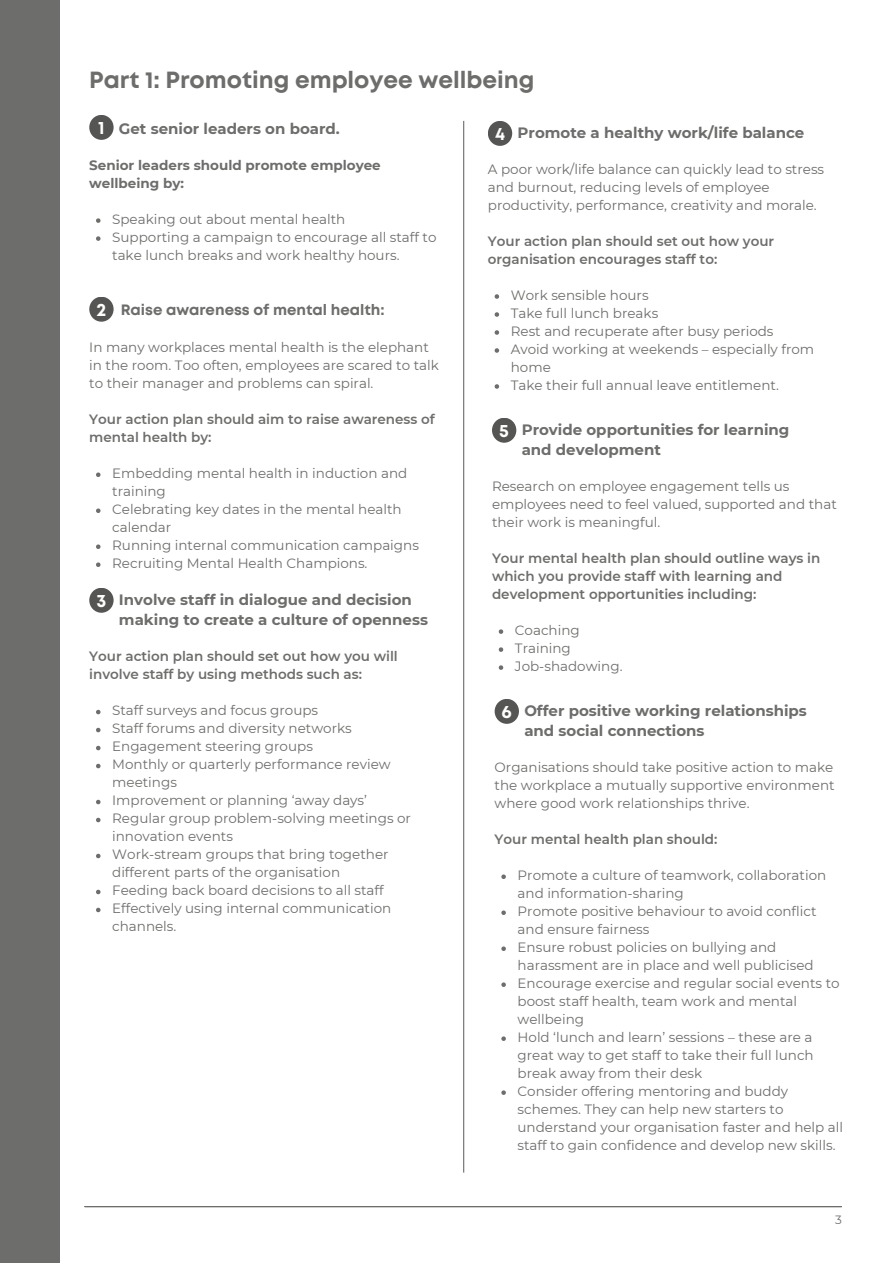
<style>
.page{position:relative;width:893px;height:1264px;background:#fff}
.page>*{position:absolute;margin:0;border:0;box-sizing:border-box;transform-origin:0 0}
.t1{font:700 23.4px "Mont";color:#6d6d6b}
.t2{font:700 18px "Mont";color:#fff}
.t3{font:700 15px "Montserrat";color:#6d6d6b}
.t4{font:700 15px "Mont";color:#6d6d6b}
.t5{font:13.5px/18px "Montserrat";color:#6d6d6b}
.t6{font:600 13.5px/18px "Montserrat";color:#6d6d6b}
.t7{font:700 13.5px/18px "Montserrat";color:#6d6d6b}
.t8{font:12px "Montserrat";color:#6d6d6b}
</style>
<div class="page">
<div style="left:0;top:0;width:59px;height:1262px;background:#6d6d6b"></div>
<hr style="left:85px;top:1205px;width:756px;height:2px;background:#6d6d6b">
<hr style="left:463px;top:121px;width:1px;height:1051px;background:#6d6d6b">
<svg style="left:96px;top:218px;width:4px;height:5px"></svg>
<svg style="left:96px;top:236px;width:4px;height:5px"></svg>
<svg style="left:96px;top:472px;width:4px;height:5px"></svg>
<svg style="left:96px;top:508px;width:4px;height:5px"></svg>
<svg style="left:96px;top:544px;width:4px;height:5px"></svg>
<svg style="left:96px;top:562px;width:4px;height:5px"></svg>
<svg style="left:96px;top:709px;width:4px;height:5px"></svg>
<svg style="left:96px;top:727px;width:4px;height:5px"></svg>
<svg style="left:96px;top:745px;width:4px;height:5px"></svg>
<svg style="left:96px;top:763px;width:4px;height:5px"></svg>
<svg style="left:96px;top:799px;width:4px;height:5px"></svg>
<svg style="left:96px;top:817px;width:4px;height:5px"></svg>
<svg style="left:96px;top:853px;width:4px;height:5px"></svg>
<svg style="left:96px;top:889px;width:4px;height:5px"></svg>
<svg style="left:96px;top:907px;width:4px;height:5px"></svg>
<div style="left:89px;top:115px;width:25px;height:25px;background:#555553;border-radius:50%"></div>
<div style="left:89px;top:297px;width:25px;height:25px;background:#555553;border-radius:50%"></div>
<div style="left:89px;top:587px;width:25px;height:25px;background:#555553;border-radius:50%"></div>
<svg style="left:494px;top:294px;width:5px;height:5px"></svg>
<svg style="left:494px;top:312px;width:5px;height:5px"></svg>
<svg style="left:494px;top:330px;width:5px;height:5px"></svg>
<svg style="left:494px;top:348px;width:5px;height:5px"></svg>
<svg style="left:494px;top:384px;width:5px;height:5px"></svg>
<div style="left:488px;top:121px;width:24px;height:25px;background:#555553;border-radius:50%"></div>
<svg style="left:498px;top:629px;width:5px;height:5px"></svg>
<svg style="left:498px;top:647px;width:5px;height:5px"></svg>
<svg style="left:498px;top:665px;width:5px;height:5px"></svg>
<div style="left:492px;top:418px;width:24px;height:25px;background:#555553;border-radius:50%"></div>
<svg style="left:501px;top:874px;width:5px;height:5px"></svg>
<svg style="left:501px;top:910px;width:5px;height:5px"></svg>
<svg style="left:501px;top:946px;width:5px;height:5px"></svg>
<svg style="left:501px;top:982px;width:5px;height:4px"></svg>
<svg style="left:501px;top:1036px;width:5px;height:4px"></svg>
<svg style="left:501px;top:1090px;width:5px;height:4px"></svg>
<div style="left:494px;top:699px;width:25px;height:24px;background:#555553;border-radius:50%"></div>
<p class="t1" style="left:89px;top:71px;width:446px">Part 1: Promoting employee wellbeing</p>
<p class="t2" style="left:98px;top:121px;width:8px">1</p>
<p class="t3" style="left:119px;top:119px;width:222px">Get senior leaders on board.</p>
<p class="t7" style="left:89px;top:156px;width:293px">Senior leaders should promote employee wellbeing by:</p>
<p class="t5" style="left:112px;top:210px;width:235px">Speaking out about mental health</p>
<p class="t5" style="left:112px;top:228px;width:326px">Supporting a campaign to encourage all staff to take lunch breaks and work healthy hours.</p>
<p class="t2" style="left:96px;top:302px;width:11px">2</p>
<p class="t4" style="left:121px;top:304px;width:265px">Raise awareness of mental health:</p>
<p class="t5" style="left:89px;top:338px;width:351px">In many workplaces mental health is the elephant in the room. Too often, employees are scared to talk to their manager and problems can spiral.</p>
<p class="t6" style="left:89px;top:410px;width:347px">Your action plan should aim to raise awareness of mental health by:</p>
<p class="t5" style="left:112px;top:464px;width:296px">Embedding mental health in induction and training</p>
<p class="t5" style="left:112px;top:500px;width:291px">Celebrating key dates in the mental health calendar</p>
<p class="t5" style="left:112px;top:536px;width:308px">Running internal communication campaigns</p>
<p class="t5" style="left:112px;top:554px;width:257px">Recruiting Mental Health Champions.</p>
<p class="t3" style="left:119px;top:590px;width:294px">Involve staff in dialogue and decision</p>
<p class="t3" style="left:119px;top:611px;width:310px">making to create a culture of openness</p>
<p class="t6" style="left:89px;top:647px;width:310px">Your action plan should set out how you will involve staff by using methods such as:</p>
<p class="t2" style="left:96px;top:593px;width:11px">3</p>
<p class="t5" style="left:112px;top:701px;width:207px">Staff surveys and focus groups</p>
<p class="t5" style="left:112px;top:719px;width:241px">Staff forums and diversity networks</p>
<p class="t5" style="left:112px;top:737px;width:202px">Engagement steering groups</p>
<p class="t5" style="left:112px;top:755px;width:280px">Monthly or quarterly performance review meetings</p>
<p class="t5" style="left:112px;top:791px;width:256px">Improvement or planning ‘away days’</p>
<p class="t5" style="left:112px;top:809px;width:300px">Regular group problem-solving meetings or innovation events</p>
<p class="t5" style="left:112px;top:845px;width:278px">Work-stream groups that bring together different parts of the organisation</p>
<p class="t5" style="left:112px;top:881px;width:273px">Feeding back board decisions to all staff</p>
<p class="t5" style="left:112px;top:899px;width:280px">Effectively using internal communication channels.</p>
<p class="t3" style="left:517px;top:123px;width:288px">Promote a healthy work/life balance</p>
<p class="t5" style="left:488px;top:160px;width:338px">A poor work/life balance can quickly lead to stress and burnout, reducing levels of employee productivity, performance, creativity and morale.</p>
<p class="t6" style="left:488px;top:232px;width:288px">Your action plan should set out how your organisation encourages staff to:</p>
<p class="t2" style="left:495px;top:127px;width:12px">4</p>
<p class="t5" style="left:511px;top:286px;width:139px">Work sensible hours</p>
<p class="t5" style="left:511px;top:304px;width:149px">Take full lunch breaks</p>
<p class="t5" style="left:511px;top:322px;width:264px">Rest and recuperate after busy periods</p>
<p class="t5" style="left:511px;top:340px;width:305px">Avoid working at weekends – especially from home</p>
<p class="t5" style="left:511px;top:376px;width:269px">Take their full annual leave entitlement.</p>
<p class="t3" style="left:521px;top:420px;width:269px">Provide opportunities for learning</p>
<p class="t3" style="left:521px;top:440px;width:141px">and development</p>
<p class="t5" style="left:492px;top:477px;width:346px">Research on employee engagement tells us employees need to feel valued, supported and that their work is meaningful.</p>
<p class="t6" style="left:492px;top:549px;width:330px">Your mental health plan should outline ways in which you provide staff with learning and development opportunities including:</p>
<p class="t2" style="left:499px;top:423px;width:11px">5</p>
<p class="t5" style="left:515px;top:621px;width:66px">Coaching</p>
<p class="t5" style="left:515px;top:639px;width:57px">Training</p>
<p class="t5" style="left:515px;top:657px;width:109px">Job-shadowing.</p>
<p class="t3" style="left:524px;top:701px;width:284px">Offer positive working relationships</p>
<p class="t3" style="left:524px;top:721px;width:182px">and social connections</p>
<p class="t5" style="left:494px;top:758px;width:341px;text-align:justify">Organisations should take positive action to make the workplace a mutually supportive environment where good work relationships thrive.</p>
<p class="t6" style="left:494px;top:830px;width:224px">Your mental health plan should:</p>
<p class="t2" style="left:501px;top:704px;width:12px">6</p>
<p class="t5" style="left:517px;top:866px;width:310px">Promote a culture of teamwork, collaboration and information-sharing</p>
<p class="t5" style="left:517px;top:902px;width:300px">Promote positive behaviour to avoid conflict and ensure fairness</p>
<p class="t5" style="left:517px;top:938px;width:297px">Ensure robust policies on bullying and harassment are in place and well publicised</p>
<p class="t5" style="left:517px;top:974px;width:323px">Encourage exercise and regular social events to boost staff health, team work and mental wellbeing</p>
<p class="t5" style="left:517px;top:1028px;width:298px;text-align:justify">Hold ‘lunch and learn’ sessions – these are a great way to get staff to take their full lunch break away from their desk</p>
<p class="t5" style="left:517px;top:1082px;width:327px">Consider offering mentoring and buddy schemes. They can help new starters to understand your organisation faster and help all staff to gain confidence and develop new skills.</p>
<p class="t8" style="left:835px;top:1212px;width:8px">3</p>
</div>
